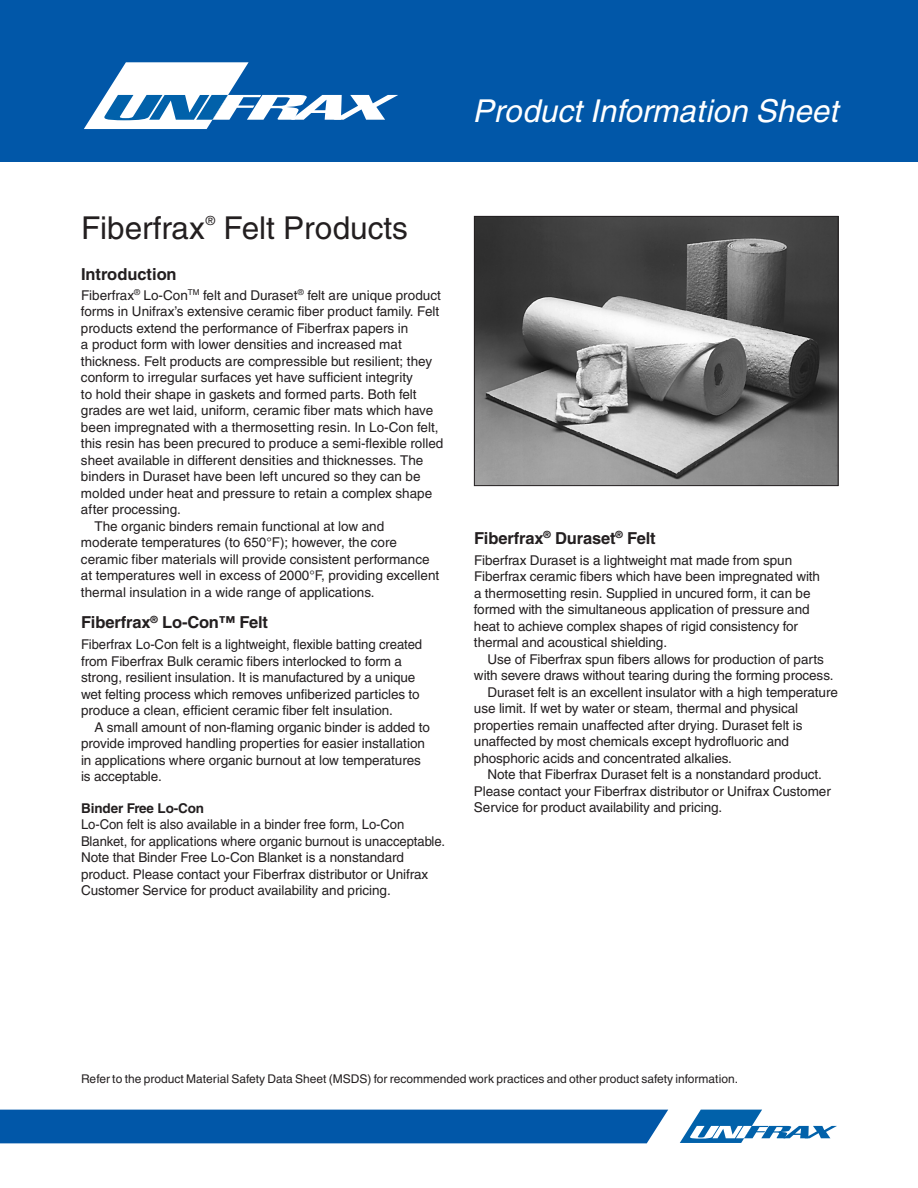
<style>
.page{position:relative;width:918px;height:1188px;background:#fff}
.page>*{position:absolute;margin:0;border:0;box-sizing:border-box;transform-origin:0 0}
.t1{font:italic 31.5px "Helvetica";color:#fff}
.t2{font:31.5px "Helvetica";color:#231f20}
.t3{font:700 16.5px "Helvetica";letter-spacing:-.005em;color:#231f20}
.t4{font:13.5px/16.5px "Helvetica";letter-spacing:-.005em;color:#231f20}
.t5{font:700 13.5px "Helvetica";letter-spacing:-.005em;color:#231f20}
.t6{font:12.6px "Helvetica";color:#231f20}
.t7{font:12px "Helvetica";color:#231f20}
</style>
<div class="page">
<img style="left:476px;top:218px;width:360px;height:266px">
<div style="left:474px;top:216px;width:364px;height:270px;border:1px solid #231f20"></div>
<div style="left:0;top:0;width:918px;height:162px;background:#0157a8"></div>
<svg style="left:84px;top:62px;width:314px;height:67px"></svg>
<svg style="left:680px;top:1110px;width:157px;height:33px"></svg>
<div style="left:0;top:1110px;width:668px;height:33px;background:#0157a8"></div>
<h1 class="t1" style="left:472px;top:99px;width:373px">Product Information Sheet</h1>
<h1 class="t2" style="left:81px;top:216px;width:125px">Fiberfrax</h1>
<p class="t6" style="left:206px;top:216px;width:11px">®</p>
<h1 class="t2" style="left:223px;top:216px;width:186px">Felt Products</h1>
<p class="t3" style="left:81px;top:268px;width:97px">Introduction</p>
<p class="t4" style="left:81px;top:288px;width:361px">Fiberfrax<sup>®</sup> Lo-Con<sup>TM</sup> felt and Duraset<sup>®</sup> felt are unique product</p>
<p class="t4" style="left:81px;top:305px;width:360px">forms in Unifrax’s extensive ceramic fiber product family. Felt</p>
<p class="t4" style="left:81px;top:321px;width:329px">products extend the performance of Fiberfrax papers in</p>
<p class="t4" style="left:81px;top:338px;width:322px">a product form with lower densities and increased mat</p>
<p class="t4" style="left:81px;top:354px;width:353px">thickness. Felt products are compressible but resilient; they</p>
<p class="t4" style="left:81px;top:371px;width:333px">conform to irregular surfaces yet have sufficient integrity</p>
<p class="t4" style="left:81px;top:387px;width:337px">to hold their shape in gaskets and formed parts. Both felt</p>
<p class="t4" style="left:81px;top:404px;width:354px">grades are wet laid, uniform, ceramic fiber mats which have</p>
<p class="t4" style="left:81px;top:420px;width:359px">been impregnated with a thermosetting resin. In Lo-Con felt,</p>
<p class="t4" style="left:81px;top:437px;width:364px">this resin has been precured to produce a semi-flexible rolled</p>
<p class="t4" style="left:81px;top:453px;width:344px">sheet available in different densities and thicknesses. The</p>
<p class="t4" style="left:81px;top:470px;width:341px">binders in Duraset have been left uncured so they can be</p>
<p class="t4" style="left:81px;top:486px;width:353px">molded under heat and pressure to retain a complex shape</p>
<p class="t4" style="left:81px;top:503px;width:102px">after processing.</p>
<p class="t4" style="left:94px;top:519px;width:291px">The organic binders remain functional at low and</p>
<p class="t4" style="left:81px;top:536px;width:318px">moderate temperatures (to 650°F); however, the core</p>
<p class="t4" style="left:81px;top:552px;width:350px">ceramic fiber materials will provide consistent performance</p>
<p class="t4" style="left:81px;top:569px;width:360px">at temperatures well in excess of 2000°F, providing excellent</p>
<p class="t4" style="left:81px;top:585px;width:295px">thermal insulation in a wide range of applications.</p>
<p class="t3" style="left:81px;top:616px;width:189px">Fiberfrax<sup>®</sup> Lo-Con™ Felt</p>
<p class="t4" style="left:81px;top:638px;width:343px">Fiberfrax Lo-Con felt is a lightweight, flexible batting created from Fiberfrax Bulk ceramic fibers interlocked to form a strong, resilient insulation. It is manufactured by a unique wet felting process which removes unfiberized particles to produce a clean, efficient ceramic fiber felt insulation.</p>
<p class="t4" style="left:81px;top:720px;width:351px;text-indent:14px">A small amount of non-flaming organic binder is added to provide improved handling properties for easier installation in applications where organic burnout at low temperatures is acceptable.</p>
<p class="t5" style="left:81px;top:803px;width:125px">Binder Free Lo-Con</p>
<p class="t4" style="left:81px;top:818px;width:366px">Lo-Con felt is also available in a binder free form, Lo-Con Blanket, for applications where organic burnout is unacceptable.<br>Note that Binder Free Lo-Con Blanket is a nonstandard product. Please contact your Fiberfrax distributor or Unifrax Customer Service for product availability and pricing.</p>
<p class="t3" style="left:474px;top:532px;width:183px">Fiberfrax<sup>®</sup> Duraset<sup>®</sup> Felt</p>
<p class="t4" style="left:474px;top:553px;width:348px">Fiberfrax Duraset is a lightweight mat made from spun Fiberfrax ceramic fibers which have been impregnated with a ther m osetting resin. Supplied in uncured form, it can be formed with the simultaneous application of pressure and heat to achieve complex shapes of rigid consistency for thermal and acoustical shielding.</p>
<p class="t4" style="left:487px;top:652px;width:338px">Use of Fiberfrax spun fibers allows for production of parts</p>
<p class="t4" style="left:474px;top:668px;width:361px">with severe draws without tearing during the forming process.</p>
<p class="t4" style="left:487px;top:685px;width:352px">Duraset felt is an excellent insulator with a high temper ature</p>
<p class="t4" style="left:474px;top:701px;width:326px">use limit. If wet by water or steam, thermal and physical</p>
<p class="t4" style="left:474px;top:718px;width:330px">properties remain unaffected after drying. Duraset felt is</p>
<p class="t4" style="left:474px;top:734px;width:317px">unaffected by most chemicals except hydrofluoric and</p>
<p class="t4" style="left:474px;top:751px;width:260px">phosphoric acids and concentrated alkalies.</p>
<p class="t4" style="left:487px;top:767px;width:336px">Note that Fiberfrax Duraset felt is a nonstandard product.</p>
<p class="t4" style="left:474px;top:784px;width:358px">Please contact your Fiberfrax distributor or Unifrax Customer</p>
<p class="t4" style="left:474px;top:800px;width:250px">Service for product availability and pricing.</p>
<p class="t7" style="left:81px;top:1075px;width:659px">Refer to the product Material Safety Data Sheet (MSDS) for recommended work practices and other product safety information.</p>
</div>
